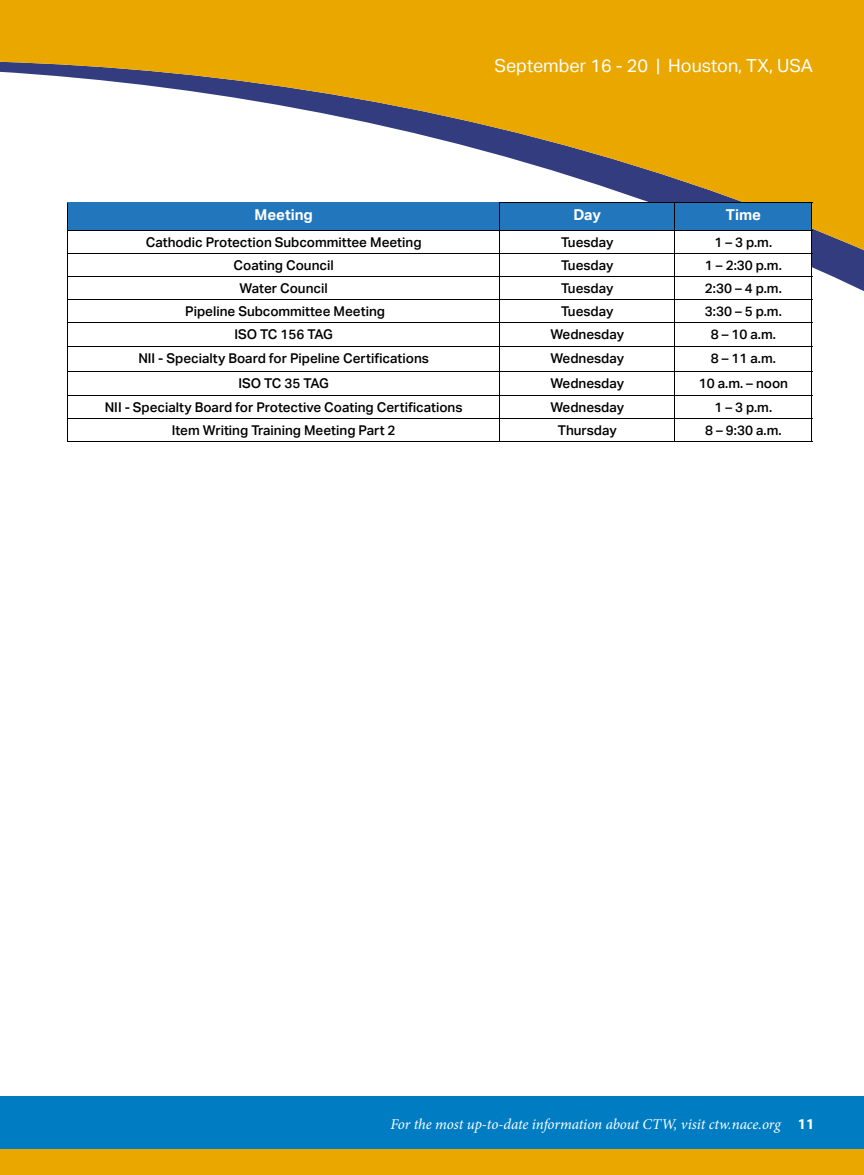
<style>
.page{position:relative;width:864px;height:1175px;background:#fff}
.page>*{position:absolute;margin:0;border:0;box-sizing:border-box;transform-origin:0 0}
.t1{font:18px "Aktiv Grotesk";color:#fff}
.t2{font:italic 15px "Minion Pro";letter-spacing:-.01em;color:#fff}
.t3{font:700 15px "Aktiv Grotesk";color:#fff}
.t4{font:500 13.5px "Aktiv Grotesk";color:#000}
.t5{font:500 13.5px "Aktiv Grotesk";letter-spacing:-.02em;color:#000}
.s1{font-family:"Myriad Pro";font-weight:700;font-style:normal}
</style>
<div class="page">
<div style="left:0;top:1094px;width:864px;height:80px;background:#007dc2"></div>
<div style="left:0;top:1149px;width:864px;height:25px;background:#e9a700"></div>
<hr style="left:0;top:1093px;width:864px;height:2px;background:#fff">
<svg style="left:0;top:0;width:864px;height:382px;fill:#e9a700"></svg>
<svg style="left:68px;top:203px;width:744px;height:238px"></svg>
<hr style="left:68px;top:441px;width:432px;height:1px;background:#000">
<hr style="left:500px;top:441px;width:175px;height:1px;background:#000">
<hr style="left:675px;top:441px;width:137px;height:1px;background:#000">
<hr style="left:68px;top:202px;width:431px;height:1px;background:#2276bc">
<hr style="left:68px;top:230px;width:432px;height:1px;background:#000">
<hr style="left:500px;top:230px;width:175px;height:1px;background:#000">
<hr style="left:675px;top:230px;width:137px;height:1px;background:#000">
<hr style="left:499px;top:202px;width:176px;height:1px;background:#000">
<hr style="left:675px;top:202px;width:137px;height:1px;background:#000">
<h1 class="t1" style="left:494px;top:55px;width:320px">September 16 - 20 | Houston, TX, USA</h1>
<p class="t3" style="left:254px;top:206px;width:60px">Meeting</p>
<p class="t3" style="left:573px;top:206px;width:29px">Day</p>
<p class="t3" style="left:726px;top:206px;width:37px">Time</p>
<p class="t4" style="left:146px;top:234px;width:277px">Cathodic Protection Subcommittee Meeting</p>
<p class="t4" style="left:561px;top:234px;width:54px">Tuesday</p>
<p class="t4" style="left:715px;top:234px;width:59px">1 – 3 p.m.</p>
<p class="t4" style="left:234px;top:257px;width:102px">Coating Council</p>
<p class="t4" style="left:561px;top:257px;width:54px">Tuesday</p>
<p class="t4" style="left:705px;top:257px;width:78px">1 – 2:30 p.m.</p>
<p class="t4" style="left:240px;top:280px;width:90px">Water Council</p>
<p class="t4" style="left:561px;top:280px;width:54px">Tuesday</p>
<p class="t4" style="left:705px;top:280px;width:78px">2:30 – 4 p.m.</p>
<p class="t4" style="left:185px;top:303px;width:201px">Pipeline Subcommittee Meeting</p>
<p class="t4" style="left:561px;top:303px;width:54px">Tuesday</p>
<p class="t4" style="left:705px;top:303px;width:78px">3:30 – 5 p.m.</p>
<p class="t4" style="left:234px;top:326px;width:100px">ISO TC 156 TAG</p>
<p class="t4" style="left:550px;top:326px;width:75px">Wednesday</p>
<p class="t4" style="left:711px;top:326px;width:67px">8 – 10 a.m.</p>
<p class="t4" style="left:138px;top:351px;width:292px">NII - Specialty Board for Pipeline Certifications</p>
<p class="t4" style="left:550px;top:351px;width:75px">Wednesday</p>
<p class="t4" style="left:711px;top:351px;width:67px">8 – 11 a.m.</p>
<p class="t5" style="left:238px;top:375px;width:92px">ISO TC 35 TAG</p>
<p class="t4" style="left:550px;top:375px;width:75px">Wednesday</p>
<p class="t4" style="left:699px;top:375px;width:91px">10 a.m. – noon</p>
<p class="t4" style="left:105px;top:399px;width:359px">NII - Specialty Board for Protective Coating Certifications</p>
<p class="t4" style="left:550px;top:399px;width:75px">Wednesday</p>
<p class="t4" style="left:715px;top:399px;width:59px">1 – 3 p.m.</p>
<p class="t4" style="left:172px;top:422px;width:225px">Item Writing Training Meeting Part 2</p>
<p class="t4" style="left:558px;top:422px;width:60px">Thursday</p>
<p class="t4" style="left:705px;top:422px;width:78px">8 – 9:30 a.m.</p>
<p class="t2" style="left:391px;top:1114px;width:425px">For the most up-to-date information about CTW, visit ctw.nace.org <span class="s1">11</span></p>
</div>
